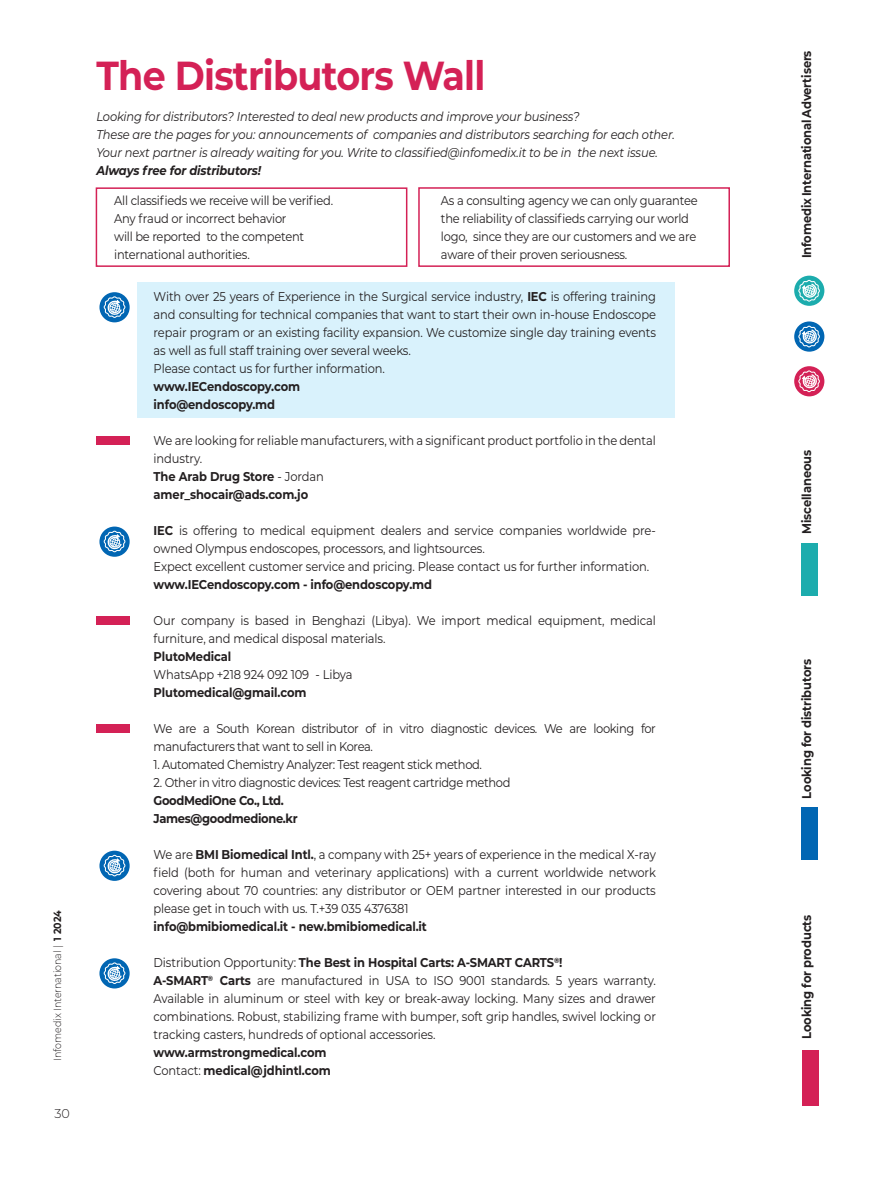
<style>
.page{position:relative;width:893px;height:1191px;background:#fff}
.page>*{position:absolute;margin:0;border:0;box-sizing:border-box;transform-origin:0 0}
.t1{font:700 40.5px "Montserrat";letter-spacing:-.02em;color:#d42156;scale:.9 1}
.t2{font:12.75px/18px "Montserrat";letter-spacing:-.01em;color:#231f20;scale:.9 1}
.t3{font:700 12.75px/18px "Montserrat";letter-spacing:-.01em;color:#231f20;scale:.9 1}
.t4{font:italic 12.75px/18px "Montserrat";letter-spacing:-.01em;color:#231f20;scale:.9 1}
.t5{font:12.75px/18px "Montserrat";letter-spacing:-.03em;color:#231f20;scale:.9 1}
.t6{font:700 12.75px/18px "Montserrat";letter-spacing:-.03em;color:#231f20;scale:.9 1}
.t7{font:italic 700 12.75px "Montserrat";letter-spacing:-.01em;color:#231f20;scale:.9 1}
.t8{font:300 12.75px "Montserrat";color:#231f20}
.t9{font:300 10.5px "Montserrat";color:#231f20;scale:.9 1}
.s1{font-weight:700}
.s2{font-weight:400}
</style>
<div class="page">
<div style="left:138px;top:283px;width:537px;height:135px;background:#d9f2fc"></div>
<div style="left:418px;top:187px;width:312px;height:80px;border:2px solid #d42156"></div>
<div style="left:96px;top:187px;width:311px;height:80px;border:2px solid #d42156"></div>
<svg style="left:99px;top:292px;width:31px;height:30px"></svg>
<svg style="left:103px;top:292px;width:23px;height:31px"></svg>
<div style="left:96px;top:436px;width:34px;height:9px;background:#d42156"></div>
<div style="left:794px;top:366px;width:30px;height:30px;background:#d42156;border-radius:50%"></div>
<svg style="left:797px;top:369px;width:24px;height:24px"></svg>
<div style="left:794px;top:321px;width:30px;height:31px;background:#0166b3;border-radius:50%"></div>
<svg style="left:797px;top:325px;width:24px;height:23px"></svg>
<div style="left:794px;top:276px;width:30px;height:30px;background:#1cacad;border-radius:50%"></div>
<svg style="left:797px;top:279px;width:24px;height:24px"></svg>
<div style="left:802px;top:1050px;width:17px;height:56px;background:#d42156"></div>
<div style="left:801px;top:807px;width:16px;height:52px;background:#0166b3"></div>
<div style="left:801px;top:543px;width:16px;height:53px;background:#1cacad"></div>
<div style="left:96px;top:616px;width:34px;height:9px;background:#d42156"></div>
<div style="left:96px;top:724px;width:34px;height:9px;background:#d42156"></div>
<svg style="left:99px;top:850px;width:31px;height:31px"></svg>
<svg style="left:103px;top:850px;width:23px;height:31px"></svg>
<svg style="left:99px;top:526px;width:31px;height:31px"></svg>
<svg style="left:103px;top:526px;width:23px;height:31px"></svg>
<svg style="left:99px;top:958px;width:31px;height:30px"></svg>
<svg style="left:103px;top:958px;width:23px;height:31px"></svg>
<p class="t9" style="left:50px;top:1061px;width:169px;rotate:-90deg">Infomedix International | <span class="s1">1 2024</span></p>
<p class="t8" style="left:54px;top:1105px;width:17px">30</p>
<h1 class="t1" style="left:96px;top:47px;width:434px">The Distributors Wall</h1>
<p class="t4" style="left:96px;top:107px;width:644px">Looking for distributors? Interested to deal new products and improve your business?<br>These are the pages for you: announcements of companies and distributors searching for each other.<br>Your next partner is already waiting for you. Write to classified@infomedix.it to be in the next issue.</p>
<p class="t7" style="left:96px;top:161px;width:185px">Always free for distributors!</p>
<p class="t2" style="left:441px;top:191px;width:287px">As a consulting agency we can only guarantee the reliability of classifieds carrying our world logo, since they are our customers and we are aware of their proven seriousness.</p>
<p class="t2" style="left:114px;top:191px;width:245px">All classifieds we receive will be verified.<br>Any fraud or incorrect behavior<br>will be reported to the competent international authorities.</p>
<p class="t2" style="left:154px;top:287px;width:560px">With over 25 years of Experience in the Surgical service industry, <span class="s1">IEC</span> is offering training and consulting for technical companies that want to start their own in-house Endoscope repair program or an existing facility expansion. We customize single day training events as well as full staff training over several weeks.<br>Please contact us for further information.</p>
<p class="t3" style="left:154px;top:377px;width:164px">www.IECendoscopy.com info@endoscopy.md</p>
<p class="t2" style="left:154px;top:431px;width:560px">We are looking for reliable manufacturers, with a significant product portfolio in the dental industry.<br><span class="s1">The Arab Drug Store</span> - Jordan<br><span class="s1">amer_shocair@ads.com.jo</span></p>
<p class="t2" style="left:154px;top:521px;width:560px"><span class="s1">IEC</span> is offering to medical equipment dealers and service companies worldwide pre&shy;owned Olympus endoscopes, processors, and lightsources.<br>Expect excellent customer service and pricing. Please contact us for further information.</p>
<p class="t3" style="left:154px;top:575px;width:311px">www.IECendoscopy.com - info@endoscopy.md</p>
<p class="t2" style="left:154px;top:611px;width:560px">Our company is based in Benghazi (Libya). We import medical equipment, medical furniture, and medical disposal materials.</p>
<p class="t3" style="left:154px;top:647px;width:88px">PlutoMedical</p>
<p class="t2" style="left:154px;top:665px;width:223px">WhatsApp +218 924 092 109 - Libya</p>
<p class="t3" style="left:154px;top:683px;width:171px">Plutomedical@gmail.com</p>
<p class="t5" style="left:154px;top:719px;width:560px">We are a South Korean distributor of in vitro diagnostic devices. We are looking for manufacturers that want to sell in Korea.</p>
<p class="t5" style="left:154px;top:755px;width:366px">1. Automated Chemistry Analyzer: Test reagent stick method.</p>
<p class="t5" style="left:154px;top:773px;width:398px">2. Other in vitro diagnostic devices: Test reagent cartridge method</p>
<p class="t6" style="left:154px;top:791px;width:162px">GoodMediOne Co., Ltd.<br>James@goodmedione.kr</p>
<p class="t2" style="left:154px;top:845px;width:560px;text-align:justify">We are <span class="s1">BMI Biomedical Intl.</span>, a company with 25+ years of experience in the medical X-ray field (both for human and veterinary applications) with a current worldwide network covering about 70 countries: any distributor or OEM partner interested in our products please get in touch with us. T.+39 035 4376381</p>
<p class="t3" style="left:154px;top:917px;width:305px">info@bmibiomedical.it - new.bmibiomedical.it</p>
<p class="t2" style="left:154px;top:953px;width:560px">Distribution Opportunity: <span class="s1">The Best in Hospital Carts: A-SMART CARTS</span><sup>®</sup><span class="s1">!<br>A-SMART</span><sup>®</sup> <span class="s1">Carts</span> are manufactured in USA to ISO 9001 standards. 5 years warranty.<br>Available in aluminum or steel with key or break-away locking. Many sizes and drawer combinations. Robust, stabilizing frame with bumper, soft grip handles, swivel locking or tracking casters, hundreds of optional accessories.</p>
<p class="t3" style="left:154px;top:1043px;width:198px">www.armstrongmedical.com<br><span class="s2">Contact:</span> medical@jdhintl.com</p>
<p class="t3" style="left:797px;top:258px;width:232px;rotate:-90deg">Infomedix International Advertisers</p>
<p class="t3" style="left:797px;top:534px;width:95px;rotate:-90deg">Miscellaneous</p>
<p class="t3" style="left:797px;top:798px;width:157px;rotate:-90deg">Looking for distributors</p>
<p class="t3" style="left:797px;top:1039px;width:139px;rotate:-90deg">Looking for products</p>
</div>
